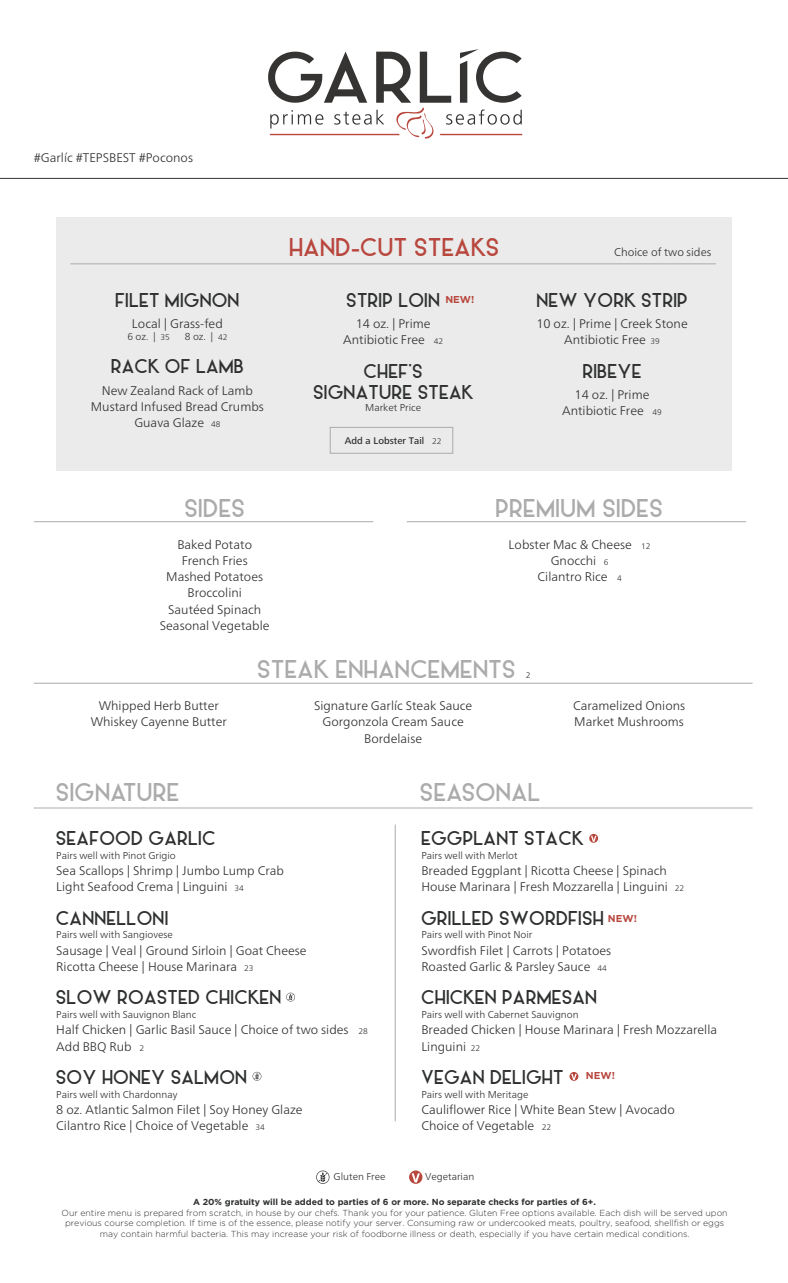
<style>
.page{position:relative;width:788px;height:1283px;background:#fff}
.page>*{position:absolute;margin:0;border:0;box-sizing:border-box;transform-origin:0 0}
.t1{font:22.5px "Alpaca Scarlett Demo";letter-spacing:.05em;color:#ababab}
.t2{font:22.5px "Alpaca Scarlett Demo";letter-spacing:.05em;color:#b8473e}
.t3{font:17.5px/21px "Alpaca Scarlett Demo";letter-spacing:.05em;color:#2e2f2f;text-align:center}
.t4{font:300 12.5px/16.2px "Frutiger Neue LTW1 G";color:#2e2f2f}
.t5{font:300 11.25px "Frutiger Neue LTW1 G";color:#2e2f2f}
.t6{font:300 10px "Frutiger Neue LTW1 G";color:#2e2f2f}
.t7{font:500 10px "Frutiger Next Pro";color:#2e2f2f}
.t8{font:700 10px "Gotham";color:#b8473e}
.t9{font:300 8.75px/10.5px "Gotham";color:#2e2f2f;text-align:center}
.t10{font:700 8.75px "Gotham";color:#2e2f2f}
.t11{font:300 8.12px "Frutiger Neue LTW1 G";color:#2e2f2f}
.s1{font-size:8.12px}
.s2{font-family:"Frutiger Neue LTW1 G";font-weight:300;font-size:8.12px}
</style>
<div class="page">
<div style="left:56px;top:218px;width:675px;height:253px;background:#ebebeb"></div>
<hr style="left:0;top:178px;width:788px;height:1px;background:#363433">
<hr style="left:34px;top:521px;width:339px;height:1px;background:#ababab">
<hr style="left:407px;top:521px;width:339px;height:1px;background:#ababab">
<hr style="left:70px;top:264px;width:645px;height:1px;background:#ababab">
<svg style="left:268px;top:49px;width:254px;height:90px"></svg>
<hr style="left:34px;top:683px;width:718px;height:1px;background:#ababab">
<hr style="left:34px;top:807px;width:718px;height:1px;background:#ababab">
<hr style="left:395px;top:824px;width:1px;height:297px;background:#ababab">
<svg style="left:589px;top:834px;width:9px;height:8px"></svg>
<svg style="left:569px;top:1072px;width:9px;height:8px"></svg>
<svg style="left:286px;top:992px;width:9px;height:9px"></svg>
<svg style="left:252px;top:1071px;width:9px;height:9px"></svg>
<div style="left:330px;top:427px;width:123px;height:26px;border:1px solid #ababab"></div>
<svg style="left:409px;top:1170px;width:13px;height:13px"></svg>
<svg style="left:316px;top:1170px;width:13px;height:13px"></svg>
<p class="t4" style="left:34px;top:149px;width:161px">#Garlíc #TEPSBEST #Poconos</p>
<h2 class="t3" style="left:116px;top:290px;width:125px">FILET MIGNON</h2>
<p class="t4" style="left:132px;top:315px;width:92px">Local | Grass-fed</p>
<p class="t6" style="left:127px;top:330px;width:44px">6 oz. | <span class="s1">35</span></p>
<p class="t6" style="left:185px;top:330px;width:44px">8 oz. | <span class="s1">42</span></p>
<h2 class="t3" style="left:111px;top:356px;width:134px">RACK OF LAMB</h2>
<p class="t4" style="left:91px;top:382px;width:174px;text-align:center">New Zealand Rack of Lamb<br>Mustard Infused Bread Crumbs<br>Guava Glaze <span class="s1">48</span></p>
<h1 class="t2" style="left:289px;top:232px;width:211px">HAND-CUT STEAKS</h1>
<h2 class="t3" style="left:346px;top:290px;width:94px">STRIP LOIN</h2>
<p class="t4" style="left:343px;top:315px;width:101px;text-align:center">14 oz. | Prime<br>Antibiotic Free <span class="s1">42</span></p>
<h2 class="t3" style="left:313px;top:361px;width:161px">CHEF’S<br>SIGNATURE STEAK</h2>
<p class="t6" style="left:365px;top:401px;width:57px">Market Price</p>
<p class="t7" style="left:345px;top:434px;width:98px">Add a Lobster Tail <span class="s2">22</span></p>
<p class="t8" style="left:445px;top:294px;width:31px">NEW!</p>
<p class="t5" style="left:614px;top:246px;width:99px">Choice of two sides</p>
<h2 class="t3" style="left:536px;top:290px;width:152px">NEW YORK STRIP</h2>
<p class="t4" style="left:536px;top:315px;width:153px;text-align:center">10 oz. | Prime | Creek Stone<br>Antibiotic Free <span class="s1">39</span></p>
<h2 class="t3" style="left:582px;top:361px;width:60px">RIBEYE</h2>
<p class="t4" style="left:562px;top:386px;width:101px;text-align:center">14 oz. | Prime<br>Antibiotic Free <span class="s1">49</span></p>
<h1 class="t1" style="left:185px;top:493px;width:61px">SIDES</h1>
<h1 class="t1" style="left:495px;top:493px;width:168px">PREMIUM SIDES</h1>
<p class="t4" style="left:160px;top:536px;width:111px;text-align:center">Baked Potato<br>French Fries<br>Mashed Potatoes<br>Broccolini<br>Sautéed Spinach<br>Seasonal Vegetable</p>
<p class="t4" style="left:508px;top:536px;width:143px;text-align:center">Lobster Mac &amp; Cheese <span class="s1">12<br></span>Gnocchi <span class="s1">6<br></span>Cilantro Rice <span class="s1">4</span></p>
<h1 class="t1" style="left:257px;top:654px;width:259px">STEAK ENHANCEMENTS</h1>
<p class="t11" style="left:525px;top:670px;width:6px">2</p>
<p class="t4" style="left:91px;top:697px;width:138px;text-align:center">Whipped Herb Butter<br>Whiskey Cayenne Butter</p>
<p class="t4" style="left:573px;top:697px;width:114px">Caramelized Onions<br>Market Mushrooms</p>
<p class="t4" style="left:314px;top:697px;width:160px;text-align:center">Signature Garlíc Steak Sauce<br>Gorgonzola Cream Sauce<br>Bordelaise</p>
<h1 class="t1" style="left:56px;top:776px;width:124px">SIGNATURE</h1>
<h1 class="t1" style="left:420px;top:776px;width:121px">SEASONAL</h1>
<h2 class="t3" style="left:56px;top:828px;width:160px">SEAFOOD GARLIC</h2>
<p class="t6" style="left:56px;top:849px;width:121px">Pairs well with Pinot Grigio</p>
<p class="t4" style="left:56px;top:862px;width:229px">Sea Scallops | Shrimp | Jumbo Lump Crab<br>Light Seafood Crema | Linguini <span class="s1">34</span></p>
<h2 class="t3" style="left:56px;top:907px;width:113px">CANNELLONI</h2>
<p class="t6" style="left:56px;top:928px;width:118px">Pairs well with Sangiovese</p>
<p class="t4" style="left:56px;top:942px;width:252px">Sausage | Veal | Ground Sirloin | Goat Cheese<br>Ricotta Cheese | House Marinara <span class="s1">23</span></p>
<h2 class="t3" style="left:56px;top:987px;width:226px">SLOW ROASTED CHICKEN</h2>
<p class="t6" style="left:56px;top:1008px;width:142px">Pairs well with Sauvignon Blanc</p>
<p class="t4" style="left:56px;top:1021px;width:313px">Half Chicken | Garlic Basil Sauce | Choice of two sides <span class="s1">28<br></span>Add BBQ Rub <span class="s1">2</span></p>
<h2 class="t3" style="left:56px;top:1067px;width:192px">SOY HONEY SALMON</h2>
<p class="t6" style="left:56px;top:1088px;width:123px">Pairs well with Chardonnay</p>
<p class="t4" style="left:56px;top:1101px;width:248px">8 oz. Atlantic Salmon Filet | Soy Honey Glaze<br>Cilantro Rice | Choice of Vegetable <span class="s1">34</span></p>
<h2 class="t3" style="left:421px;top:828px;width:163px">EGGPLANT STACK</h2>
<p class="t6" style="left:421px;top:849px;width:98px">Pairs well with Merlot</p>
<p class="t4" style="left:421px;top:862px;width:264px">Breaded Eggplant | Ricotta Cheese | Spinach<br>House Marinara | Fresh Mozzarella | Linguini <span class="s1">22</span></p>
<h2 class="t3" style="left:421px;top:907px;width:184px">GRILLED SWORDFISH</h2>
<p class="t6" style="left:421px;top:928px;width:113px">Pairs well with Pinot Noir</p>
<p class="t4" style="left:421px;top:942px;width:191px">Swordfish Filet | Carrots | Potatoes<br>Roasted Garlic &amp; Parsley Sauce <span class="s1">44</span></p>
<h2 class="t3" style="left:421px;top:987px;width:177px">CHICKEN PARMESAN</h2>
<p class="t6" style="left:421px;top:1008px;width:159px">Pairs well with Cabernet Sauvignon</p>
<p class="t4" style="left:421px;top:1021px;width:297px">Breaded Chicken | House Marinara | Fresh Mozzarella<br>Linguini <span class="s1">22</span></p>
<h2 class="t3" style="left:421px;top:1067px;width:143px">VEGAN DELIGHT</h2>
<p class="t6" style="left:421px;top:1088px;width:109px">Pairs well with Meritage</p>
<p class="t4" style="left:421px;top:1101px;width:255px">Cauliflower Rice | White Bean Stew | Avocado<br>Choice of Vegetable <span class="s1">22</span></p>
<p class="t8" style="left:608px;top:912px;width:31px">NEW!</p>
<p class="t8" style="left:585px;top:1070px;width:31px">NEW!</p>
<p class="t6" style="left:333px;top:1170px;width:53px">Gluten Free</p>
<p class="t6" style="left:425px;top:1170px;width:51px">Vegetarian</p>
<p class="t10" style="left:193px;top:1197px;width:404px">A 20% gratuity will be added to parties of 6 or more. No separate checks for parties of 6+.</p>
<p class="t9" style="left:62px;top:1207px;width:667px">Our entire menu is prepared from scratch, in house by our chefs. Thank you for your patience. Gluten Free options available. Each dish will be served upon previous course completion. If time is of the essence, please notify your server. Consuming raw or undercooked meats, poultry, seafood, shellfish or eggs may contain harmful bacteria. This may increase your risk of foodborne illness or death, especially if you have certain medical conditions.</p>
</div>
